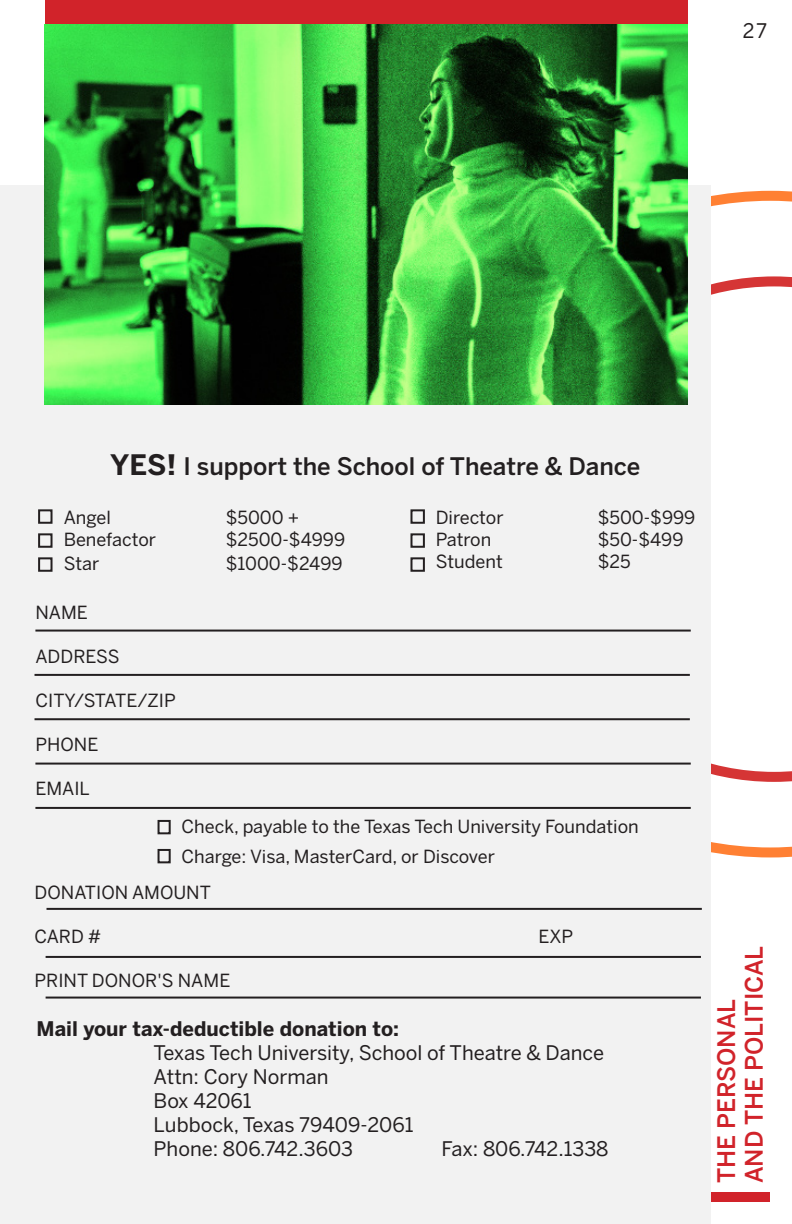
<style>
.page{position:relative;width:792px;height:1224px;background:#fff}
.page>*{position:absolute;margin:0;border:0;box-sizing:border-box;transform-origin:0 0}
.t1{font:500 24px "Benton Sans";color:#231f20}
.t2{font:500 24px/27.8px "Benton Sans";color:#d1232a}
.t3{font:20px "Benton Sans";color:#231f20}
.t4{font:700 20px "Benton Sans";color:#231f20}
.t5{font:18px "Benton Sans";color:#231f20}
.s1{font-weight:700;font-size:28px}
</style>
<div class="page">
<div style="left:711px;top:1192px;width:59px;height:10px;background:#d1232a"></div>
<svg style="left:710px;top:191px;width:82px;height:666px"></svg>
<div style="left:0;top:185px;width:710px;height:1038px;background:#f2f2f2"></div>
<hr style="left:35px;top:630px;width:656px;height:2px;background:#231f20">
<hr style="left:35px;top:674px;width:655px;height:2px;background:#231f20">
<hr style="left:35px;top:718px;width:655px;height:2px;background:#231f20">
<hr style="left:35px;top:763px;width:656px;height:2px;background:#231f20">
<hr style="left:35px;top:807px;width:656px;height:2px;background:#231f20">
<div style="left:158px;top:820px;width:13px;height:14px;border:2px solid #231f20"></div>
<div style="left:158px;top:849px;width:13px;height:14px;border:2px solid #231f20"></div>
<hr style="left:47px;top:908px;width:655px;height:2px;background:#231f20">
<hr style="left:46px;top:956px;width:655px;height:2px;background:#231f20">
<hr style="left:46px;top:997px;width:655px;height:2px;background:#231f20">
<div style="left:45px;top:0;width:642px;height:65px;background:#d1232a"></div>
<img style="left:45px;top:25px;width:642px;height:380px">
<div style="left:410px;top:509px;width:15px;height:15px;border:2px solid #231f20"></div>
<div style="left:410px;top:533px;width:15px;height:15px;border:2px solid #231f20"></div>
<div style="left:410px;top:557px;width:15px;height:15px;border:2px solid #231f20"></div>
<div style="left:38px;top:557px;width:15px;height:15px;border:2px solid #231f20"></div>
<div style="left:38px;top:533px;width:15px;height:15px;border:2px solid #231f20"></div>
<div style="left:38px;top:509px;width:15px;height:15px;border:2px solid #231f20"></div>
<p class="t3" style="left:742px;top:18px;width:27px">27</p>
<p class="t1" style="left:110px;top:451px;width:531px"><span class="s1">YES!</span> I support the School of Theatre &amp; Dance</p>
<p class="t5" style="left:64px;top:507px;width:49px">Angel</p>
<p class="t5" style="left:226px;top:507px;width:75px">$5000 +</p>
<p class="t5" style="left:64px;top:529px;width:94px">Benefactor</p>
<p class="t5" style="left:226px;top:529px;width:121px">$2500-$4999</p>
<p class="t5" style="left:64px;top:553px;width:37px">Star</p>
<p class="t5" style="left:226px;top:553px;width:119px">$1000-$2499</p>
<p class="t5" style="left:35px;top:602px;width:54px">NAME</p>
<p class="t5" style="left:35px;top:646px;width:86px">ADDRESS</p>
<p class="t5" style="left:35px;top:690px;width:142px">CITY/STATE/ZIP</p>
<p class="t5" style="left:35px;top:734px;width:64px">PHONE</p>
<p class="t5" style="left:35px;top:778px;width:56px">EMAIL</p>
<p class="t5" style="left:436px;top:507px;width:69px">Director</p>
<p class="t5" style="left:598px;top:507px;width:99px">$500-$999</p>
<p class="t5" style="left:436px;top:529px;width:57px">Patron</p>
<p class="t5" style="left:598px;top:529px;width:87px">$50-$499</p>
<p class="t5" style="left:436px;top:551px;width:69px">Student</p>
<p class="t5" style="left:598px;top:551px;width:34px">$25</p>
<p class="t5" style="left:182px;top:816px;width:459px">Check, payable to the Texas Tech University Foundation</p>
<p class="t5" style="left:182px;top:846px;width:315px">Charge: Visa, MasterCard, or Discover</p>
<p class="t5" style="left:35px;top:882px;width:178px">DONATION AMOUNT</p>
<p class="t5" style="left:35px;top:926px;width:68px">CARD #</p>
<p class="t5" style="left:539px;top:926px;width:36px">EXP</p>
<p class="t5" style="left:35px;top:970px;width:197px">PRINT DONOR'S NAME</p>
<p class="t4" style="left:37px;top:1016px;width:364px">Mail your tax-deductible donation to:</p>
<p class="t3" style="left:154px;top:1041px;width:452px">Texas Tech University, School of Theatre &amp; Dance</p>
<p class="t3" style="left:154px;top:1065px;width:177px">Attn: Cory Norman</p>
<p class="t3" style="left:154px;top:1089px;width:100px">Box 42061</p>
<p class="t3" style="left:154px;top:1113px;width:261px">Lubbock, Texas 79409-2061</p>
<p class="t3" style="left:154px;top:1137px;width:201px">Phone: 806.742.3603</p>
<p class="t3" style="left:442px;top:1137px;width:168px">Fax: 806.742.1338</p>
<h1 class="t2" style="left:713px;top:1183px;width:239px;rotate:-90deg">THE PERSONAL<br>AND THE POLITICAL</h1>
</div>
